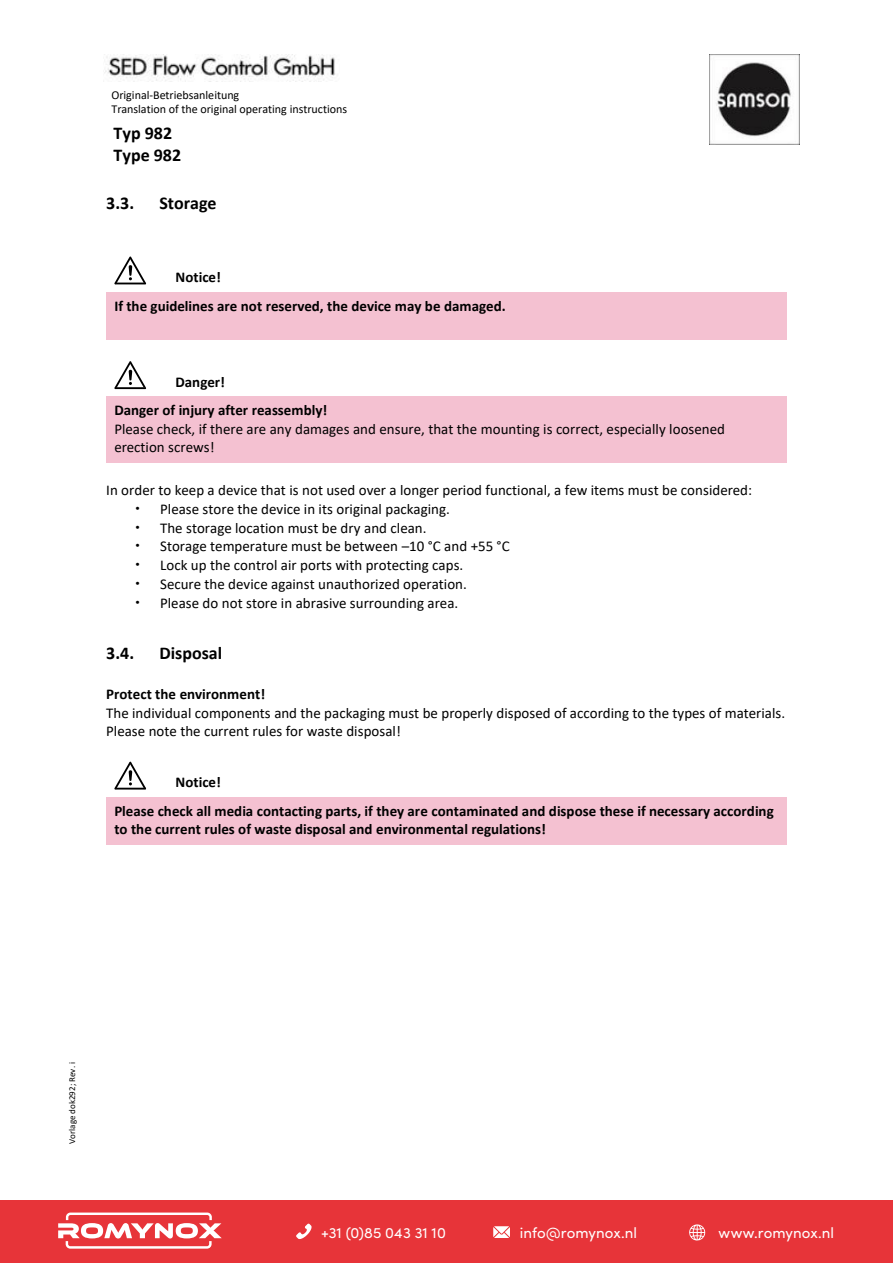
<style>
.page{position:relative;width:893px;height:1263px;background:#fff}
.page>*{position:absolute;margin:0;border:0;box-sizing:border-box;transform-origin:0 0}
.t1{font:700 18px/22px "Calibri";color:#000}
.t2{font:15px/18.3px "Calibri";color:#000}
.t3{font:700 15px/29px "Calibri";color:#000}
.t4{font:15px "Sofia Pro";letter-spacing:.005em;color:#fff}
.t5{font:12px/14.5px "Calibri";letter-spacing:-.005em;color:#000}
.t6{font:9px "Calibri";color:#000}
.s1{font-family:"Century"}
</style>
<div class="page">
<img style="left:104px;top:55px;width:231px;height:26px">
<img style="left:709px;top:55px;width:90px;height:89px">
<div style="left:114px;top:296px;width:665px;height:19px;background:#f4c1d1"></div>
<div style="left:114px;top:315px;width:665px;height:18px;background:#f4c1d1"></div>
<hr style="left:106px;top:292px;width:61px;height:4px;background:#f4c1d1">
<hr style="left:167px;top:292px;width:620px;height:4px;background:#f4c1d1">
<div style="left:106px;top:333px;width:681px;height:6px;background:#f4c1d1"></div>
<div style="left:114px;top:401px;width:665px;height:18px;background:#f4c1d1"></div>
<div style="left:114px;top:419px;width:665px;height:19px;background:#f4c1d1"></div>
<div style="left:114px;top:438px;width:665px;height:18px;background:#f4c1d1"></div>
<hr style="left:106px;top:397px;width:61px;height:4px;background:#f4c1d1">
<hr style="left:167px;top:397px;width:620px;height:4px;background:#f4c1d1">
<div style="left:106px;top:456px;width:681px;height:6px;background:#f4c1d1"></div>
<div style="left:114px;top:801px;width:665px;height:19px;background:#f4c1d1"></div>
<div style="left:114px;top:820px;width:665px;height:18px;background:#f4c1d1"></div>
<div style="left:106px;top:797px;width:61px;height:5px;background:#f4c1d1"></div>
<div style="left:167px;top:797px;width:620px;height:5px;background:#f4c1d1"></div>
<div style="left:106px;top:838px;width:681px;height:6px;background:#f4c1d1"></div>
<svg style="left:114px;top:256px;width:32px;height:29px"></svg>
<svg style="left:114px;top:361px;width:32px;height:28px"></svg>
<svg style="left:114px;top:762px;width:32px;height:28px"></svg>
<div style="left:0;top:1199px;width:893px;height:64px;background:#e73439"></div>
<svg style="left:58px;top:1212px;width:164px;height:36px"></svg>
<svg style="left:689px;top:1224px;width:16px;height:17px"></svg>
<svg style="left:493px;top:1226px;width:17px;height:12px"></svg>
<svg style="left:296px;top:1223px;width:16px;height:16px"></svg>
<p class="t5" style="left:111px;top:87px;width:237px">Original-Betriebsanleitung<br>Translation of the original operating instructions</p>
<p class="t1" style="left:114px;top:122px;width:69px">Typ 982<br>Type 982</p>
<p class="t1" style="left:106px;top:192px;width:30px">3.3.</p>
<p class="t1" style="left:159px;top:192px;width:59px">Storage</p>
<p class="t3" style="left:114px;top:262px;width:393px;text-indent:61px">Notice!<br>If the guidelines are not reserved, the device may be damaged.</p>
<p class="t3" style="left:114px;top:367px;width:214px;text-indent:61px">Danger!<br>Danger of injury after reassembly!</p>
<p class="t2" style="left:114px;top:419px;width:612px">Please check, if there are any damages and ensure, that the mounting is correct, especially loosened erection screws!</p>
<p class="t2" style="left:106px;top:481px;width:647px">In order to keep a device that is not used over a longer period functional, a few items must be considered:</p>
<p class="t2" style="left:133px;top:499px;width:318px"><span class="s1">•</span> Please store the device in its original packaging.</p>
<p class="t2" style="left:133px;top:518px;width:295px"><span class="s1">•</span> The storage location must be dry and clean.</p>
<p class="t2" style="left:133px;top:537px;width:378px"><span class="s1">•</span> Storage temperature must be between –10 °C and +55 °C</p>
<p class="t2" style="left:133px;top:556px;width:332px"><span class="s1">•</span> Lock up the control air ports with protecting caps.</p>
<p class="t2" style="left:133px;top:575px;width:335px"><span class="s1">•</span> Secure the device against unauthorized operation.</p>
<p class="t2" style="left:133px;top:593px;width:327px"><span class="s1">•</span> Please do not store in abrasive surrounding area.</p>
<p class="t1" style="left:106px;top:642px;width:30px">3.4.</p>
<p class="t1" style="left:159px;top:642px;width:64px">Disposal</p>
<p class="t3" style="left:106px;top:680px;width:160px">Protect the environment!</p>
<p class="t2" style="left:106px;top:703px;width:680px">The individual components and the packaging must be properly disposed of according to the types of materials.<br>Please note the current rules for waste disposal!</p>
<p class="t3" style="left:114px;top:767px;width:661px;text-indent:61px">Notice!<br>Please check all media contacting parts, if they are contaminated and dispose these if necessary according</p>
<p class="t3" style="left:114px;top:815px;width:433px">to the current rules of waste disposal and environmental regulations!</p>
<p class="t6" style="left:66px;top:1144px;width:83px;rotate:-90deg">Vorlage dok292; Rev. i</p>
<p class="t4" style="left:321px;top:1221px;width:126px">+31 (0)85 043 31 10</p>
<p class="t4" style="left:520px;top:1221px;width:119px">info@romynox.nl</p>
<p class="t4" style="left:718px;top:1221px;width:117px">www.romynox.nl</p>
</div>
